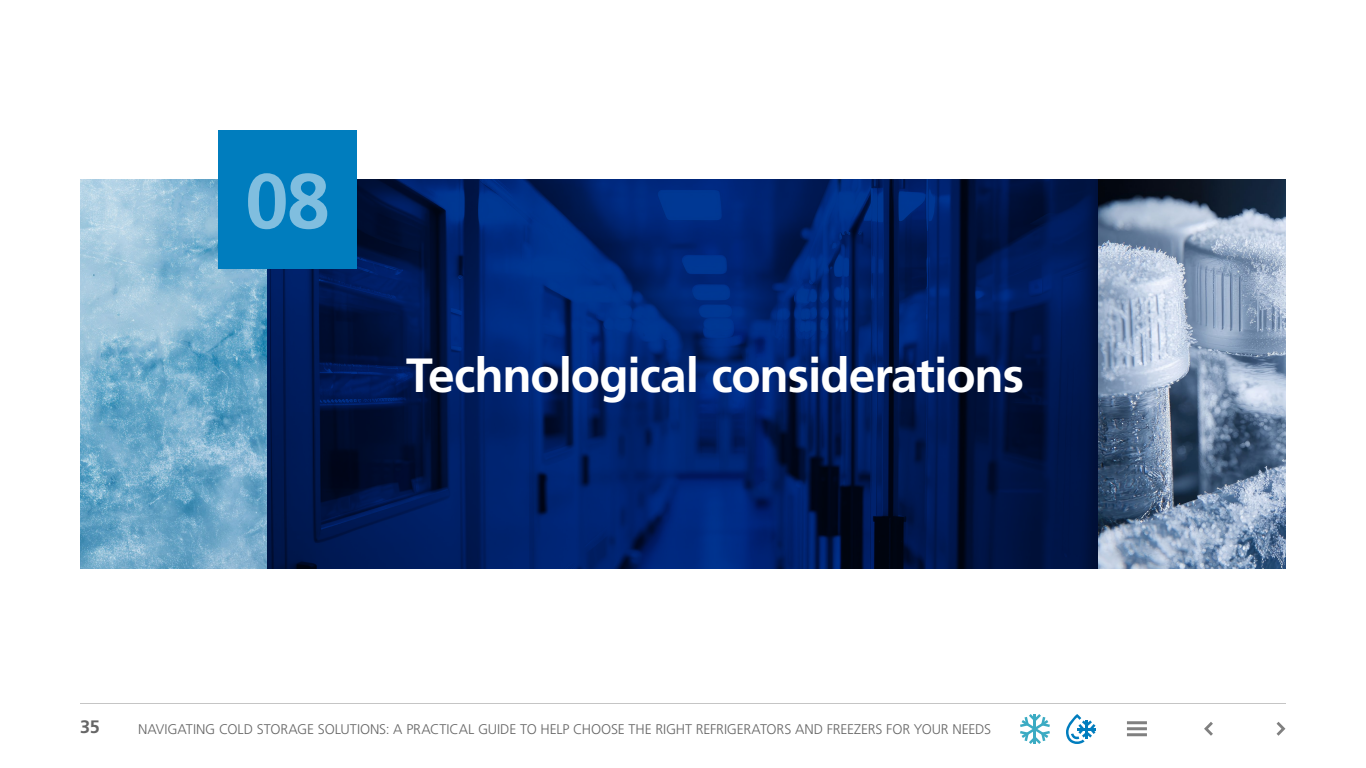
<style>
.page{position:relative;width:1366px;height:768px;background:#fff}
.page>*{position:absolute;margin:0;border:0;box-sizing:border-box;transform-origin:0 0}
.t1{font:700 77.6px "Frutiger LT Std";color:#80bedf}
.t2{font:700 48px "Frutiger LT Std";letter-spacing:-.025em;color:#fff}
.t3{font:700 18px "Frutiger LT Std";color:#666}
.t4{font:300 14px "Frutiger LT Std";letter-spacing:-.01em;color:#666}
</style>
<div class="page">
<img style="left:80px;top:179px;width:188px;height:390px">
<svg style="left:268px;top:179px;width:830px;height:390px;background:#001c5c"></svg>
<svg style="left:1098px;top:179px;width:188px;height:390px;background:#7d91aa"></svg>
<div style="left:218px;top:130px;width:139px;height:138px;background:#007dbe"></div>
<hr style="left:1127px;top:721px;width:20px;height:3px;background:#808080">
<hr style="left:1127px;top:727px;width:20px;height:3px;background:#808080">
<hr style="left:1127px;top:733px;width:20px;height:3px;background:#808080">
<hr style="left:80px;top:703px;width:1206px;height:1px;background:#c5c5c5">
<svg style="left:1204px;top:722px;width:9px;height:14px"></svg>
<svg style="left:1277px;top:722px;width:8px;height:14px"></svg>
<svg style="left:1020px;top:714px;width:30px;height:30px"></svg>
<svg style="left:1066px;top:714px;width:30px;height:30px"></svg>
<h1 class="t1" style="left:245px;top:156px;width:86px">08</h1>
<h2 class="t2" style="left:406px;top:347px;width:620px">Technological considerations</h2>
<p class="t3" style="left:80px;top:717px;width:21px">35</p>
<p class="t4" style="left:138px;top:721px;width:855px">NAVIGATING COLD STORAGE SOLUTIONS: A PRACTICAL GUIDE TO HELP CHOOSE THE RIGHT REFRIGERATORS AND FREEZERS FOR YOUR NEEDS</p>
</div>
